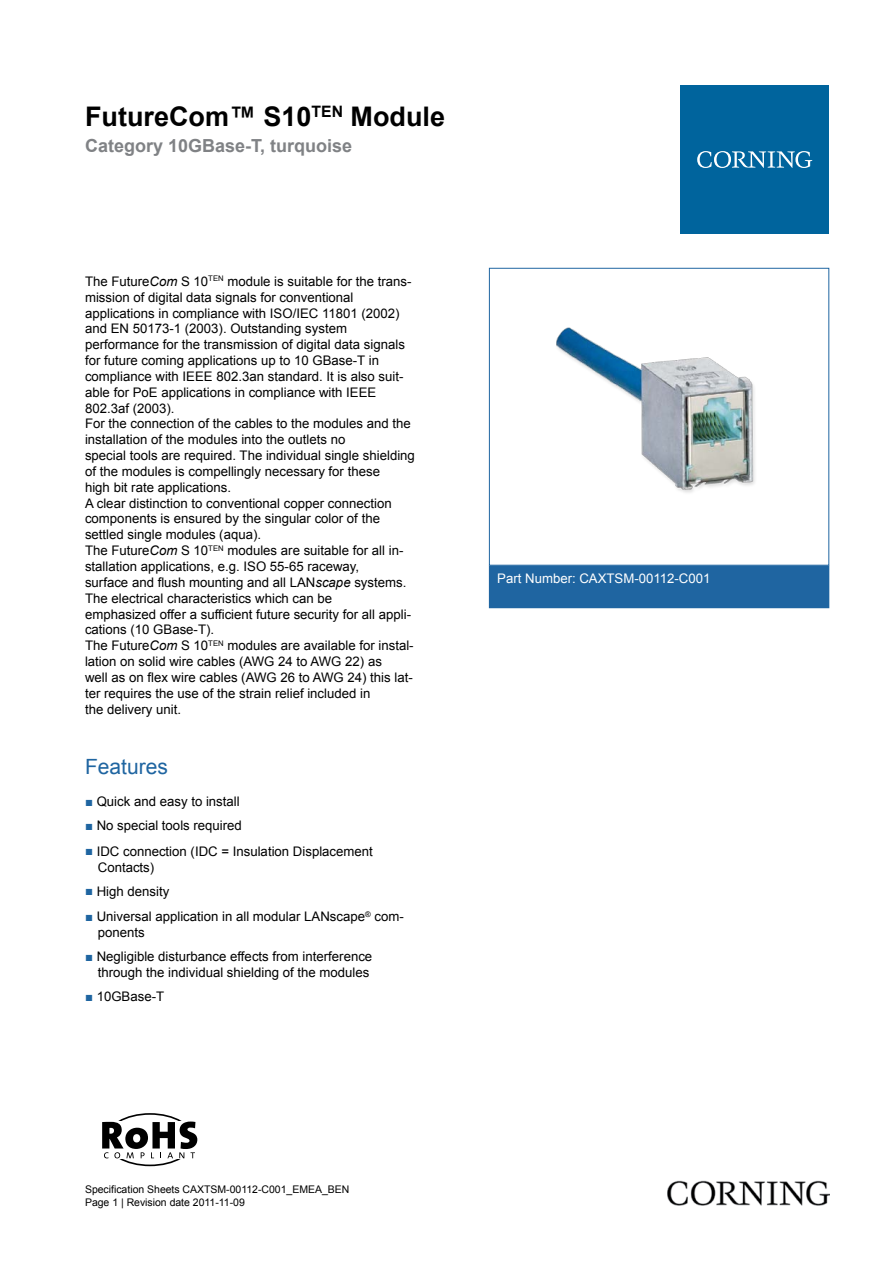
<style>
.page{position:relative;width:893px;height:1263px;background:#fff}
.page>*{position:absolute;margin:0;border:0;box-sizing:border-box;transform-origin:0 0}
.t1{font:700 27px "Arial";color:#000}
.t2{font:21px "Arial";color:#1f65a1}
.t3{font:700 18px "Arial";color:#808285}
.t4{font:13.2px/15.9px "Arial";color:#000}
.t5{font:13.2px "Arial";color:#fff}
.t6{font:10.5px/12.6px "Arial";color:#000}
.s1{font-style:italic}
.s2{color:#1f65a1}
</style>
<div class="page">
<div style="left:489px;top:566px;width:340px;height:42px;background:#1f65a1"></div>
<div style="left:105px;top:1113px;width:90px;height:53px;border:2px solid #000;border-radius:50%"></div>
<div style="left:85px;top:1121px;width:123px;height:38px;background:#fff"></div>
<svg style="left:102px;top:1121px;width:95px;height:37px"></svg>
<div style="left:680px;top:85px;width:149px;height:149px;background:#00649d"></div>
<svg style="left:697px;top:151px;width:115px;height:17px"></svg>
<img style="left:668px;top:1180px;width:161px;height:25px">
<img style="left:556px;top:327px;width:199px;height:166px">
<div style="left:489px;top:268px;width:340px;height:298px;border:1px solid #1f65a1"></div>
<h1 class="t1" style="left:85px;top:98px;width:362px">FutureCom™ S10<sup>TEN</sup> Module</h1>
<h3 class="t3" style="left:85px;top:134px;width:269px">Category 10GBase-T, turquoise</h3>
<p class="t4" style="left:85px;top:273px;width:331px">The Future<span class="s1">Com</span> S 10<sup>TEN</sup> module is suitable for the trans&shy;mission of digital data signals for conventional applications in compliance with ISO/IEC 11801 (2002) and EN 50173-1 (2003). Outstanding system performance for the transmission of digital data signals for future coming applications up to 10 GBase-T in compliance with IEEE 802.3an standard. It is also suit&shy;able for PoE applications in compliance with IEEE 802.3af (2003).<br>For the connection of the cables to the modules and the installation of the modules into the outlets no<br>special tools are required. The individual single shielding of the modules is compellingly necessary for these<br>high bit rate applications.<br>A clear distinction to conventional copper connection components is ensured by the singular color of the settled single modules (aqua).<br>The Future<span class="s1">Com</span> S 10<sup>TEN</sup> modules are suitable for all in&shy;stallation applications, e.g. ISO 55-65 raceway,<br>surface and flush mounting and all LAN<span class="s1">scape</span> systems.<br>The electrical characteristics which can be<br>emphasized offer a sufficient future security for all appli&shy;cations (10 GBase-T).<br>The Future<span class="s1">Com</span> S 10<sup>TEN</sup> modules are available for instal&shy;lation on solid wire cables (AWG 24 to AWG 22) as<br>well as on flex wire cables (AWG 26 to AWG 24) this lat&shy;ter requires the use of the strain relief included in<br>the delivery unit.</p>
<h2 class="t2" style="left:85px;top:753px;width:84px">Features</h2>
<p class="t4" style="left:85px;top:794px;width:156px"><span class="s2">■</span> Quick and easy to install</p>
<p class="t4" style="left:85px;top:818px;width:158px"><span class="s2">■</span> No special tools required</p>
<p class="t4" style="left:98px;top:843px;width:277px;text-indent:-13px"><span class="s2">■</span> IDC connection (IDC = Insulation Displacement<br>Contacts)</p>
<p class="t4" style="left:85px;top:883px;width:86px"><span class="s2">■</span> High density</p>
<p class="t4" style="left:98px;top:909px;width:308px;text-indent:-13px"><span class="s2">■</span> Universal application in all modular LANscape<sup>®</sup> com&shy;ponents</p>
<p class="t4" style="left:85px;top:949px;width:289px;text-align:right"><span class="s2">■</span> Negligible disturbance effects from interference through the individual shielding of the modules</p>
<p class="t4" style="left:85px;top:989px;width:81px"><span class="s2">■</span> 10GBase-T</p>
<p class="t5" style="left:497px;top:570px;width:215px">Part Number: CAXTSM-00112-C001</p>
<p class="t6" style="left:85px;top:1183px;width:266px">Specification Sheets CAXTSM-00112-C001_EMEA_BEN<br>Page 1 | Revision date 2011-11-09</p>
</div>
